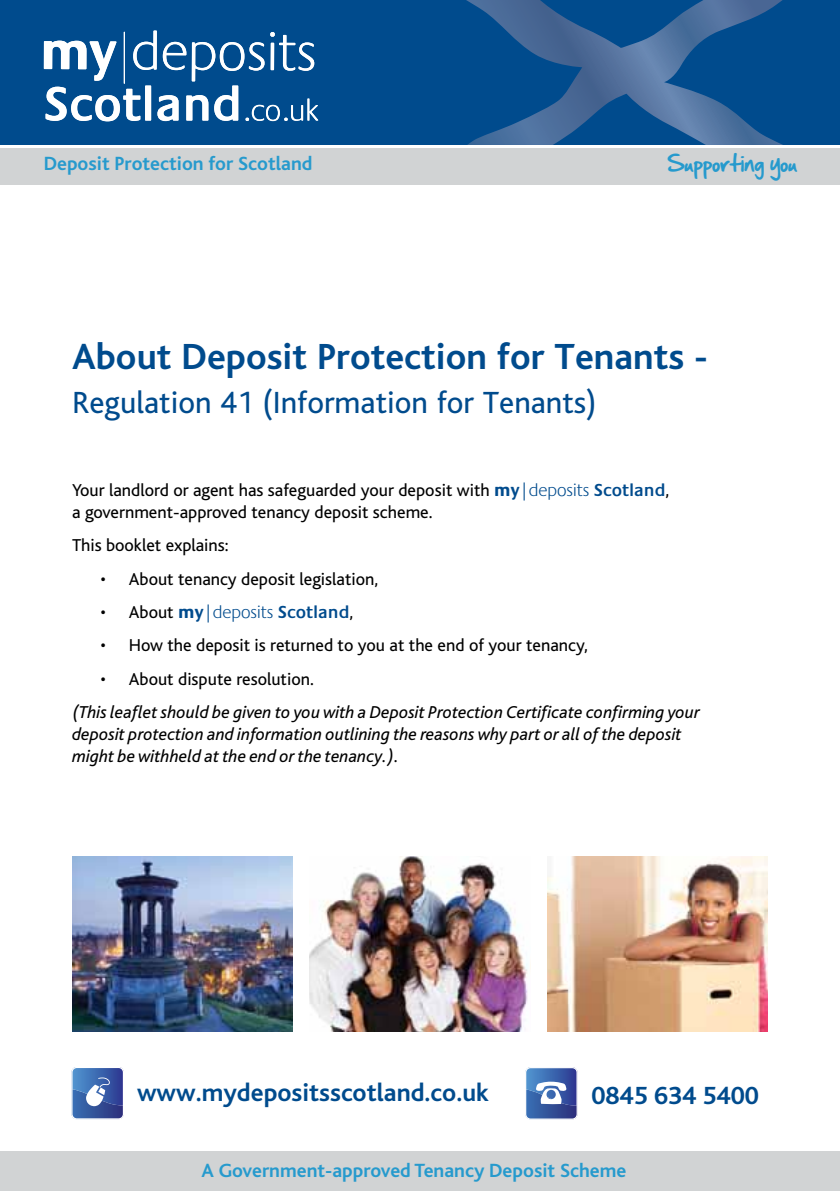
<style>
.page{position:relative;width:840px;height:1191px;background:#fff}
.page>*{position:absolute;margin:0;border:0;box-sizing:border-box;transform-origin:0 0}
.t1{font:700 38px "Bliss";color:#004b8d}
.t2{font:32px "Bliss";color:#004b8d}
.t3{font:700 26px "Bliss";color:#004b8d}
.t4{font:700 20px "Bliss";color:#269acd}
.t5{font:20px "Handof Sean";color:#269acd}
.t6{font:18px/22px "Bliss";color:#000}
.t7{font:italic 18px/22px "Bliss";color:#000}
.t8{font:300 18px "Praxis";color:#004b8d}
.s1{font-family:"Praxis";font-weight:700;color:#004b8d}
.s2{font-family:"Praxis";font-weight:300;color:#004b8d}
.s3{font-family:"Praxis";font-weight:600;color:#004b8d}
.s4{font-family:"Bliss";font-weight:400;color:#000}
.s5{font-weight:700}
.s6{font-weight:600}
</style>
<div class="page">
<div style="left:0;top:1151px;width:839px;height:40px;background:#d1d3d4"></div>
<div style="left:0;top:148px;width:839px;height:36px;background:#d1d3d4"></div>
<div style="left:0;top:0;width:839px;height:145px;background:#004b8d"></div>
<svg style="left:466px;top:0;width:317px;height:145px"></svg>
<svg style="left:44px;top:31px;width:274px;height:90px"></svg>
<svg style="left:71px;top:1067px;width:53px;height:52px;background:#5d7bb6"></svg>
<svg style="left:525px;top:1067px;width:52px;height:52px"></svg>
<img style="left:72px;top:856px;width:220px;height:175px">
<img style="left:309px;top:856px;width:219px;height:175px">
<img style="left:547px;top:856px;width:220px;height:175px">
<p class="t4" style="left:44px;top:153px;width:270px">Deposit Protection for Scotland</p>
<p class="t5" style="left:667px;top:149px;width:131px">Supporting you</p>
<h1 class="t1" style="left:72px;top:337px;width:637px">About Deposit Protection for Tenants -</h1>
<h2 class="t2" style="left:72px;top:386px;width:525px">Regulation 41 (Information for Tenants)</h2>
<p class="t6" style="left:72px;top:479px;width:598px">Your landlord or agent has safeguarded your deposit with <span class="s1">my</span><span class="s2">|deposits</span> <span class="s3">Scotland</span>, a government-approved tenancy deposit scheme.</p>
<p class="t6" style="left:72px;top:534px;width:158px">This booklet explains:</p>
<p class="t6" style="left:100px;top:568px;width:279px">• About tenancy deposit legislation,</p>
<p class="t8" style="left:100px;top:602px;width:254px"><span class="s4">• About</span> <span class="s5">my</span>|deposits <span class="s6">Scotland</span><span class="s4">,</span></p>
<p class="t6" style="left:100px;top:634px;width:488px">• How the deposit is returned to you at the end of your tenancy,</p>
<p class="t6" style="left:100px;top:668px;width:215px">• About dispute resolution.</p>
<p class="t7" style="left:72px;top:701px;width:629px">(This leaflet should be given to you with a Deposit Protection Certificate confirming your deposit protection and information outlining the reasons why part or all of the deposit might be withheld at the end or the tenancy.).</p>
<h3 class="t3" style="left:137px;top:1078px;width:353px">www.mydepositsscotland.co.uk</h3>
<h3 class="t3" style="left:591px;top:1082px;width:169px">0845 634 5400</h3>
<p class="t4" style="left:201px;top:1160px;width:426px">A Government-approved Tenancy Deposit Scheme</p>
</div>
